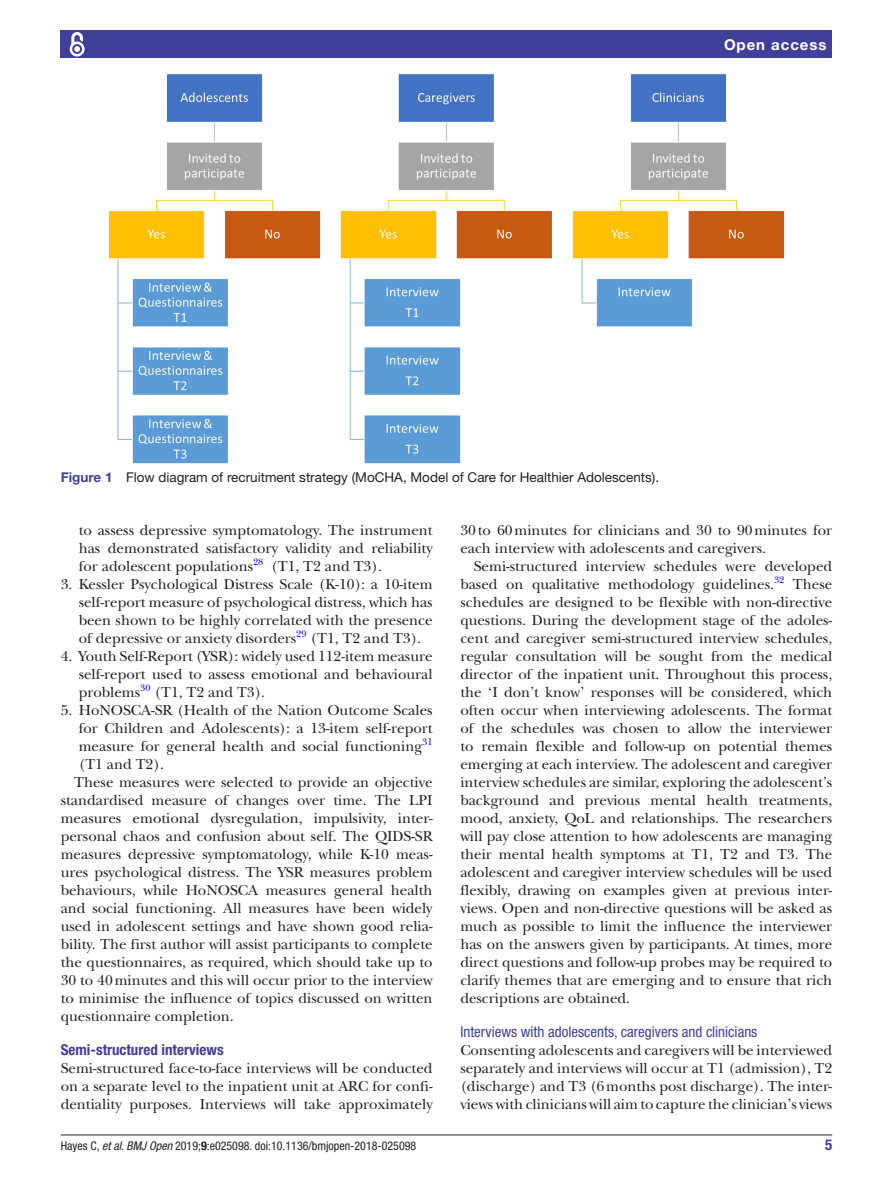
<style>
.page{position:relative;width:893px;height:1191px;background:#fff}
.page>*{position:absolute;margin:0;border:0;box-sizing:border-box;transform-origin:0 0}
.t1{font:15px/18px "New Baskerville";color:#231f20;text-align:justify}
.t2{font:condensed 15px "Helvetica Neue LT Std";color:#414099}
.t3{font:700 condensed 15px "Helvetica Neue LT Std";color:#414099}
.t4{font:700 15px "Helvetica Neue LT Std";letter-spacing:.065em;color:#fff}
.t5{font:13.5px "Helvetica Neue LT Std";color:#231f20}
.t6{font:condensed 12px "Helvetica Neue LT Std";color:#231f20}
.t7{font:9.9px "New Baskerville";color:#00f}
.s1{font-weight:700;color:#414099}
.s2{font-style:italic}
.s3{font-weight:700}
</style>
<div class="page">
<hr style="left:61px;top:1134px;width:771px;height:1px;background:#231f20">
<div style="left:61px;top:31px;width:771px;height:27px;background:#414099"></div>
<svg style="left:69px;top:32px;width:16px;height:25px"></svg>
<img style="left:108px;top:74px;width:677px;height:390px">
<p class="t4" style="left:724px;top:35px;width:104px">Open access</p>
<p class="t5" style="left:61px;top:469px;width:600px"><span class="s1">Figure 1</span> Flow diagram of recruitment strategy (MoCHA, Model of Care for Healthier Adolescents).</p>
<p class="t1" style="left:79px;top:521px;width:355px">to assess depressive symptomatology. The instrument has demonstrated satisfactory validity and reliability for adolescent populations</p>
<p class="t7" style="left:253px;top:555px;width:12px">28</p>
<p class="t1" style="left:271px;top:557px;width:112px">(T1, T2 and T3).</p>
<p class="t1" style="left:79px;top:575px;width:355px;text-indent:-18px">3. Kessler Psychological Distress Scale (K-10): a 10-item self-report measure of psychological distress, which has been shown to be highly correlated with the presence of depressive or anxiety disorders</p>
<p class="t7" style="left:296px;top:627px;width:12px">29</p>
<p class="t1" style="left:310px;top:629px;width:112px">(T1, T2 and T3).</p>
<p class="t1" style="left:79px;top:647px;width:355px;text-indent:-18px">4. Youth Self-Report (YSR): widely used 112-item measure self-report used to assess emotional and behavioural problems</p>
<p class="t7" style="left:140px;top:681px;width:12px">30</p>
<p class="t1" style="left:154px;top:683px;width:112px">(T1, T2 and T3).</p>
<p class="t1" style="left:79px;top:701px;width:355px;text-indent:-18px">5. HoNOSCA-SR (Health of the Nation Outcome Scales for Children and Adolescents): a 13-item self-report measure for general health and social functioning</p>
<p class="t7" style="left:422px;top:735px;width:12px">31</p>
<p class="t1" style="left:79px;top:755px;width:87px">(T1 and T2).</p>
<p class="t1" style="left:74px;top:773px;width:360px">These measures were selected to provide an objective</p>
<p class="t1" style="left:61px;top:791px;width:373px">standardised measure of changes over time. The LPI</p>
<p class="t1" style="left:61px;top:809px;width:373px">measures emotional dysregulation, impulsivity, inter-</p>
<p class="t1" style="left:61px;top:827px;width:373px">personal chaos and confusion about self. The QIDS-SR</p>
<p class="t1" style="left:61px;top:845px;width:373px">measures depressive symptomatology, while K-10 meas-</p>
<p class="t1" style="left:61px;top:863px;width:373px">ures psychological distress. The YSR measures problem</p>
<p class="t1" style="left:61px;top:881px;width:373px">behaviours, while HoNOSCA measures general health</p>
<p class="t1" style="left:61px;top:899px;width:373px">and social functioning. All measures have been widely</p>
<p class="t1" style="left:61px;top:917px;width:373px">used in adolescent settings and have shown good relia-</p>
<p class="t1" style="left:61px;top:935px;width:373px">bility. The first author will assist participants to complete</p>
<p class="t1" style="left:61px;top:953px;width:373px">the questionnaires, as required, which should take up to</p>
<p class="t1" style="left:61px;top:971px;width:373px">30 to 40minutes and this will occur prior to the interview</p>
<p class="t1" style="left:61px;top:989px;width:373px">to minimise the influence of topics discussed on written</p>
<p class="t1" style="left:61px;top:1007px;width:175px">questionnaire completion.</p>
<p class="t3" style="left:61px;top:1041px;width:164px">Semi-structured interviews</p>
<p class="t1" style="left:61px;top:1059px;width:373px">Semi-structured face-to-face interviews will be conducted on a separate level to the inpatient unit at ARC for confi&shy;dentiality purposes. Interviews will take approximately</p>
<p class="t1" style="left:460px;top:521px;width:373px">30to 60minutes for clinicians and 30 to 90minutes for each interview with adolescents and caregivers.</p>
<p class="t1" style="left:460px;top:557px;width:373px;text-indent:14px">Semi-structured interview schedules were developed based on qualitative methodology guidelines.</p>
<p class="t7" style="left:774px;top:573px;width:12px">32</p>
<p class="t1" style="left:460px;top:575px;width:373px;text-indent:333px">These schedules are designed to be flexible with non-directive questions. During the development stage of the adoles&shy;cent and caregiver semi-structured interview schedules, regular consultation will be sought from the medical director of the inpatient unit. Throughout this process, the ‘I don’t know’ responses will be considered, which often occur when interviewing adolescents. The format of the schedules was chosen to allow the interviewer to remain flexible and follow-up on potential themes emerging at each interview. The adolescent and caregiver interview schedules are similar, exploring the adolescent’s background and previous mental health treatments, mood, anxiety, QoL and relationships. The researchers will pay close attention to how adolescents are managing their mental health symptoms at T1, T2 and T3. The adolescent and caregiver interview schedules will be used flexibly, drawing on examples given at previous inter&shy;views. Open and non-directive questions will be asked as much as possible to limit the influence the interviewer has on the answers given by participants. At times, more direct questions and follow-up probes may be required to clarify themes that are emerging and to ensure that rich descriptions are obtained.</p>
<p class="t2" style="left:460px;top:1023px;width:298px">Interviews with adolescents, caregivers and clinicians</p>
<p class="t1" style="left:460px;top:1041px;width:373px">Consenting adolescents and caregivers will be interviewed separately and interviews will occur at T1 (admission), T2 (discharge) and T3 (6months post discharge). The inter&shy;views with clinicians will aim to capture the clinician’s views</p>
<p class="t6" style="left:61px;top:1138px;width:357px">Hayes C, <span class="s2">et al</span>. <span class="s2">BMJ Open</span> 2019;<span class="s3">9</span>:e025098. doi:10.1136/bmjopen-2018-025098</p>
<p class="t3" style="left:825px;top:1135px;width:9px">5</p>
</div>
